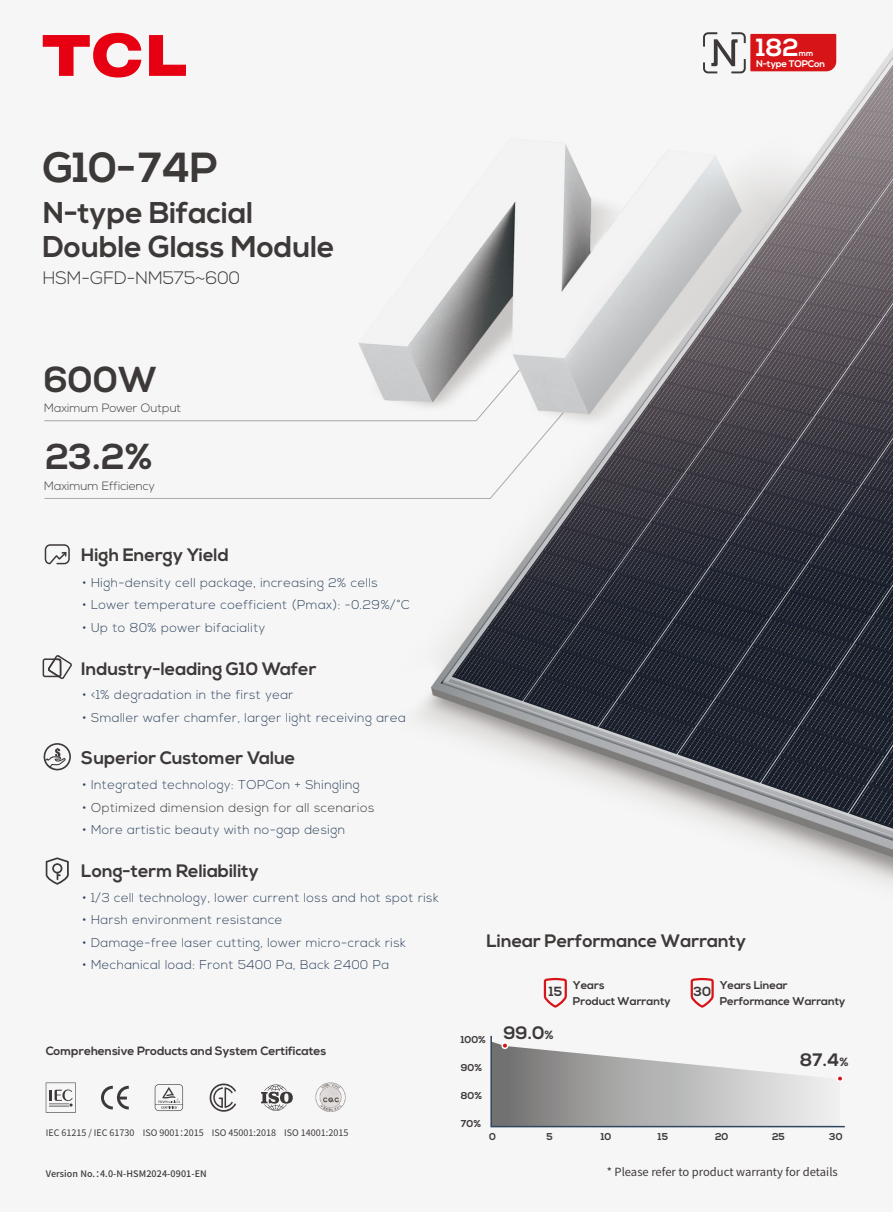
<style>
.page{position:relative;width:893px;height:1212px;background:#fff}
.page>*{position:absolute;margin:0;border:0;box-sizing:border-box;transform-origin:0 0}
.t1{font:700 42px "Nexa";letter-spacing:-.01em;color:#3e3939}
.t2{font:700 36px "Nexa";color:#3e3939}
.t3{font:700 30px/35px "Nexa";color:#3e3939}
.t4{font:700 24.75px "Nexa";color:#fff}
.t5{font:700 18px "Nexa";color:#3e3939}
.t6{font:300 18px "Nexa";color:#3e3939}
.t7{font:700 13.2px "Nexa";color:#3e3939}
.t8{font:300 12.75px "Nexa";letter-spacing:.035em;color:#30455f}
.t9{font:300 12.75px "Nexa";letter-spacing:.035em;color:#3e3939}
.t10{font:700 12px "Nexa";color:#3e3939}
.t11{font:300 12px "Nexa";color:#3e3939}
.t12{font:700 11.25px/15.8px "Nexa";color:#3e3939}
.t13{font:11.25px "Source Han Sans CN";color:#3e3939}
.t14{font:700 9.9px "Nexa";color:#3e3939}
.t15{font:700 9.6px "Nexa";letter-spacing:-.02em;color:#fff}
.t16{font:9px "Source Han Sans CN";color:#3e3939}
.t17{font:500 9px "Source Han Sans CN";letter-spacing:.01em;color:#3e3939}
.t18{font:700 8.25px "Nexa";color:#fff}
.s1{color:#30455f}
.s2{font-size:11.85px}
</style>
<div class="page">
<img style="left:42px;top:32px;width:851px;height:1081px">
<svg style="left:490px;top:1034px;width:356px;height:94px"></svg>
<div style="left:836px;top:1075px;width:7px;height:7px;border:2px solid #fff;border-radius:50%"></div>
<svg style="left:689px;top:977px;width:26px;height:32px"></svg>
<svg style="left:542px;top:977px;width:26px;height:32px"></svg>
<svg style="left:46px;top:1082px;width:30px;height:31px"></svg>
<svg style="left:101px;top:1086px;width:28px;height:23px"></svg>
<svg style="left:155px;top:1084px;width:28px;height:27px"></svg>
<svg style="left:261px;top:1082px;width:32px;height:30px"></svg>
<svg style="left:209px;top:1082px;width:27px;height:31px"></svg>
<img style="left:316px;top:1082px;width:30px;height:30px">
<svg style="left:44px;top:370px;width:476px;height:42px"></svg>
<div style="left:44px;top:412px;width:520px;height:87px;background:#f6f6f6"></div>
<svg style="left:45px;top:544px;width:25px;height:20px"></svg>
<svg style="left:42px;top:653px;width:31px;height:28px"></svg>
<svg style="left:43px;top:33px;width:98px;height:45px"></svg>
<svg style="left:149px;top:35px;width:37px;height:41px"></svg>
<svg style="left:703px;top:32px;width:133px;height:42px"></svg>
<svg style="left:46px;top:857px;width:23px;height:28px"></svg>
<svg style="left:44px;top:743px;width:27px;height:27px"></svg>
<h3 class="t4" style="left:756px;top:33px;width:44px">182</h3>
<p class="t18" style="left:799px;top:48px;width:16px">mm</p>
<p class="t15" style="left:756px;top:58px;width:71px">N-type TOPCon</p>
<h1 class="t1" style="left:43px;top:143px;width:177px">G10-74P</h1>
<h3 class="t3" style="left:43px;top:196px;width:294px">N-type Bifacial<br>Double Glass Module</h3>
<h3 class="t6" style="left:43px;top:267px;width:199px">HSM-GFD-NM575~600</h3>
<h2 class="t2" style="left:44px;top:358px;width:115px">600W</h2>
<p class="t11" style="left:44px;top:401px;width:139px">Maximum Power Output</p>
<h2 class="t2" style="left:45px;top:436px;width:109px">23.2%</h2>
<p class="t11" style="left:44px;top:479px;width:112px">Maximum Efficiency</p>
<h3 class="t5" style="left:81px;top:544px;width:149px">High Energy Yield</h3>
<p class="t8" style="left:82px;top:575px;width:297px">• High-density cell package, increasing 2% cells</p>
<p class="t8" style="left:82px;top:597px;width:329px">• Lower temperature coefficient (Pmax): -0.29%/°C</p>
<p class="t8" style="left:82px;top:620px;width:185px">• Up to 80% power bifaciality</p>
<h3 class="t5" style="left:81px;top:658px;width:237px">Industry-leading G10 Wafer</h3>
<p class="t8" style="left:82px;top:687px;width:213px">• &lt;1% degradation in the first year</p>
<p class="t8" style="left:82px;top:710px;width:325px">• Smaller wafer chamfer, larger light receiving area</p>
<h3 class="t5" style="left:81px;top:747px;width:216px">Superior Customer Value</h3>
<p class="t8" style="left:82px;top:777px;width:279px">• Integrated technology: TOPCon + Shingling</p>
<p class="t9" style="left:82px;top:800px;width:293px"><span class="s1">•</span> Optimized dimension design for all scenarios</p>
<p class="t8" style="left:82px;top:822px;width:264px">• More artistic beauty with no-gap design</p>
<h3 class="t5" style="left:81px;top:861px;width:179px">Long-term Reliability</h3>
<p class="t8" style="left:82px;top:890px;width:358px">• 1/3 cell technology, lower current loss and hot spot risk</p>
<p class="t8" style="left:82px;top:912px;width:202px">• Harsh environment resistance</p>
<p class="t8" style="left:82px;top:935px;width:325px">• Damage-free laser cutting, lower micro-crack risk</p>
<p class="t8" style="left:82px;top:957px;width:308px">• Mechanical load: Front 5400 Pa, Back 2400 Pa</p>
<p class="t10" style="left:46px;top:1044px;width:282px">Comprehensive Products and System Certificates</p>
<p class="t16" style="left:46px;top:1128px;width:304px">IEC 61215 / IEC 61730 ISO 9001：2015 ISO 45001:2018 ISO 14001:2015</p>
<p class="t17" style="left:46px;top:1169px;width:163px">Version No.：4.0-N-HSM2024-0901-EN</p>
<h3 class="t5" style="left:486px;top:930px;width:261px">Linear Performance Warranty</h3>
<p class="t14" style="left:461px;top:1034px;width:27px">100%</p>
<p class="t14" style="left:461px;top:1062px;width:23px">90%</p>
<p class="t14" style="left:461px;top:1089px;width:23px">80%</p>
<p class="t14" style="left:461px;top:1117px;width:22px">70%</p>
<p class="t12" style="left:573px;top:978px;width:99px">Years<br>Product Warranty</p>
<p class="t12" style="left:720px;top:978px;width:127px">Years Linear<br>Performance Warranty</p>
<p class="t7" style="left:549px;top:984px;width:15px">15</p>
<p class="t7" style="left:693px;top:984px;width:19px">30</p>
<h3 class="t5" style="left:503px;top:1022px;width:52px">99.0<span class="s2">%</span></h3>
<h3 class="t5" style="left:800px;top:1050px;width:50px">87.4<span class="s2">%</span></h3>
<p class="t14" style="left:489px;top:1131px;width:8px">0</p>
<p class="t14" style="left:546px;top:1131px;width:8px">5</p>
<p class="t14" style="left:601px;top:1131px;width:12px">10</p>
<p class="t14" style="left:658px;top:1131px;width:12px">15</p>
<p class="t14" style="left:715px;top:1131px;width:15px">20</p>
<p class="t14" style="left:772px;top:1131px;width:14px">25</p>
<p class="t14" style="left:829px;top:1131px;width:15px">30</p>
<p class="t13" style="left:607px;top:1165px;width:232px">* Please refer to product warranty for details</p>
</div>
